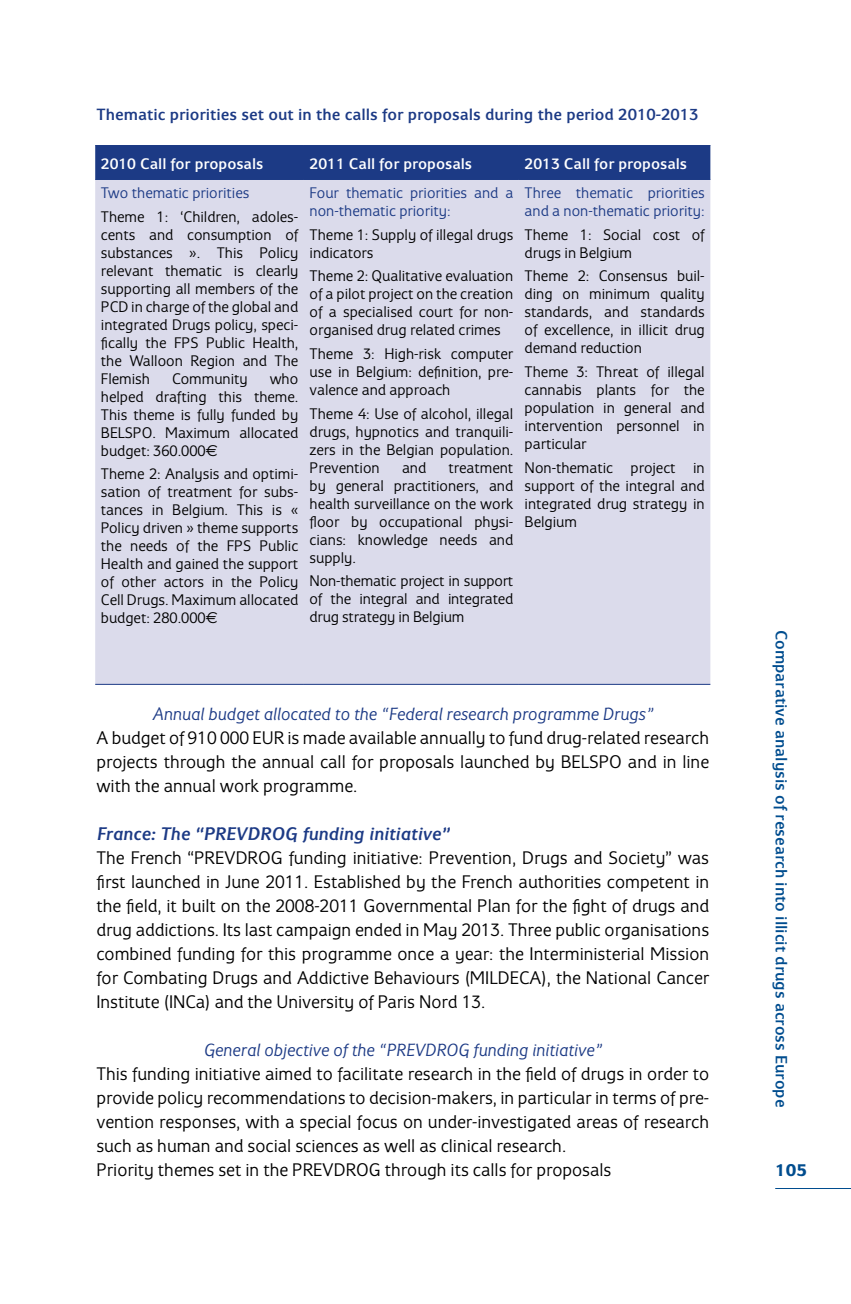
<style>
.page{position:relative;width:851px;height:1304px;background:#fff}
.page>*{position:absolute;margin:0;border:0;box-sizing:border-box;transform-origin:0 0}
.t1{font:19px/24px "Eurocrat";color:#000;text-align:justify}
.t2{font:italic 500 19px "Eurocrat";color:#1c3a85}
.t3{font:italic 18.4px "Eurocrat";color:#1c3a85}
.t4{font:700 18px "Eurocrat";color:#004d8f}
.t5{font:500 17px "Eurocrat";color:#1c3a85}
.t6{font:500 17px "Eurocrat";color:#004d8f}
.t7{font:16px/18px "Eurocrat";color:#000;text-align:justify}
.t8{font:16px/18px "Eurocrat";color:#1c3a85}
.t9{font:500 16px "Eurocrat";color:#fff}
.s1{font-family:"Euro Sans"}
</style>
<div class="page">
<hr style="left:775px;top:1188px;width:75px;height:1px;background:#004d8f">
<div style="left:95px;top:146px;width:615px;height:33px;background:#1c3a85"></div>
<div style="left:95px;top:180px;width:615px;height:504px;background:#dbdbeb"></div>
<hr style="left:95px;top:145px;width:209px;height:1px;background:#1c3a85">
<hr style="left:304px;top:145px;width:215px;height:1px;background:#1c3a85">
<hr style="left:519px;top:145px;width:191px;height:1px;background:#1c3a85">
<hr style="left:95px;top:179px;width:209px;height:1px;background:#1c3a85">
<hr style="left:304px;top:179px;width:215px;height:1px;background:#1c3a85">
<hr style="left:519px;top:179px;width:191px;height:1px;background:#1c3a85">
<hr style="left:95px;top:684px;width:209px;height:1px;background:#1c3a85">
<hr style="left:304px;top:684px;width:215px;height:1px;background:#1c3a85">
<hr style="left:519px;top:684px;width:191px;height:1px;background:#1c3a85">
<p class="t5" style="left:96px;top:105px;width:603px">Thematic priorities set out in the calls for proposals during the period 2010-2013</p>
<p class="t9" style="left:101px;top:155px;width:164px">2010 Call for proposals</p>
<p class="t9" style="left:309px;top:155px;width:164px">2011 Call for proposals</p>
<p class="t9" style="left:524px;top:155px;width:164px">2013 Call for proposals</p>
<p class="t8" style="left:101px;top:183px;width:150px">Two thematic priorities</p>
<p class="t7" style="left:101px;top:207px;width:199px">Theme 1: ‘Children, adoles&shy;cents and consumption of substances ». This Policy relevant thematic is clearly supporting all members of the PCD in charge of the global and integrated Drugs policy, speci&shy;fically the FPS Public Health, the Walloon Region and The Flemish</p>
<p class="t8" style="left:309px;top:183px;width:205px">Four thematic priorities and a non-thematic priority:</p>
<p class="t7" style="left:309px;top:225px;width:205px">Theme 1: Supply of illegal drugs indicators</p>
<p class="t7" style="left:309px;top:267px;width:205px">Theme 2: Qualitative evaluation of a pilot project on the creation of a specialised court for non&shy;organised drug related crimes</p>
<p class="t7" style="left:309px;top:344px;width:205px">Theme 3: High-risk computer use in Belgium: definition, pre&shy;valence and approach</p>
<p class="t7" style="left:309px;top:404px;width:205px">Theme 4: Use of alcohol, illegal drugs, hypnotics and tranquili&shy;zers in the Belgian population.<br>Prevention</p>
<p class="t8" style="left:524px;top:183px;width:181px">Three thematic priorities and a non-thematic priority:</p>
<p class="t7" style="left:524px;top:225px;width:181px">Theme 1: Social cost of drugs in Belgium</p>
<p class="t7" style="left:524px;top:267px;width:181px">Theme 2: Consensus buil&shy;ding on minimum quality standards, and standards of excellence, in illicit drug demand reduction</p>
<p class="t7" style="left:524px;top:362px;width:181px">Theme 3: Threat of illegal cannabis plants for the population in general and intervention personnel in particular</p>
<p class="t7" style="left:524px;top:458px;width:181px">Non-thematic project in support of the integral and integrated drug strategy in Belgium</p>
<p class="t7" style="left:172px;top:369px;width:77px">Community</p>
<p class="t7" style="left:101px;top:369px;width:199px;text-indent:169px">who helped drafting this theme.<br>This theme is fully funded by BELSPO. Maximum allocated budget: 360.000<span class="s1">€</span></p>
<p class="t7" style="left:101px;top:465px;width:199px">Theme 2: Analysis and optimi&shy;sation of treatment for subs&shy;tances in Belgium. This is « Policy driven » theme supports the needs of the FPS Public Health and gained the support of other actors in the Policy Cell Drugs. Maximum allocated budget: 280.000<span class="s1">€</span></p>
<p class="t7" style="left:402px;top:458px;width:26px">and</p>
<p class="t7" style="left:309px;top:458px;width:205px;text-indent:139px">treatment by general practitioners, and health surveillance on the work floor by occupational physi&shy;cians: knowledge needs and supply.</p>
<p class="t7" style="left:309px;top:572px;width:205px">Non-thematic project in support of the integral and integrated drug strategy in Belgium</p>
<p class="t3" style="left:152px;top:703px;width:502px">Annual budget allocated to the “Federal research programme Drugs”</p>
<p class="t1" style="left:96px;top:725px;width:614px">A budget of 910 000 EUR is made available annually to fund drug-related research projects through the annual call for proposals launched by BELSPO and in line with the annual work programme.</p>
<p class="t2" style="left:96px;top:823px;width:354px">France: The “PREVDROG funding initiative”</p>
<p class="t1" style="left:96px;top:845px;width:614px">The French “PREVDROG funding initiative: Prevention, Drugs and Society” was first launched in June 2011. Established by the French authorities competent in the field, it built on the 2008-2011 Governmental Plan for the fight of drugs and drug addictions. Its last campaign ended in May 2013. Three public organisations combined funding for this programme once a year: the Interministerial Mission for Combating Drugs and Addictive Behaviours (MILDECA), the National Cancer Institute (INCa) and the University of Paris Nord 13.</p>
<p class="t3" style="left:203px;top:1039px;width:400px">General objective of the “PREVDROG funding initiative”</p>
<p class="t1" style="left:96px;top:1061px;width:614px;text-align:left">This funding initiative aimed to facilitate research in the field of drugs in order to provide policy recommendations to decision-makers, in particular in terms of pre&shy;vention responses, with a special focus on under-investigated areas of research such as human and social sciences as well as clinical research.<br>Priority themes set in the PREVDROG through its calls for proposals</p>
<p class="t6" style="left:790px;top:630px;width:479px;rotate:90deg">Comparative analysis of research into illicit drugs across Europe</p>
<p class="t4" style="left:775px;top:1159px;width:33px">105</p>
</div>
